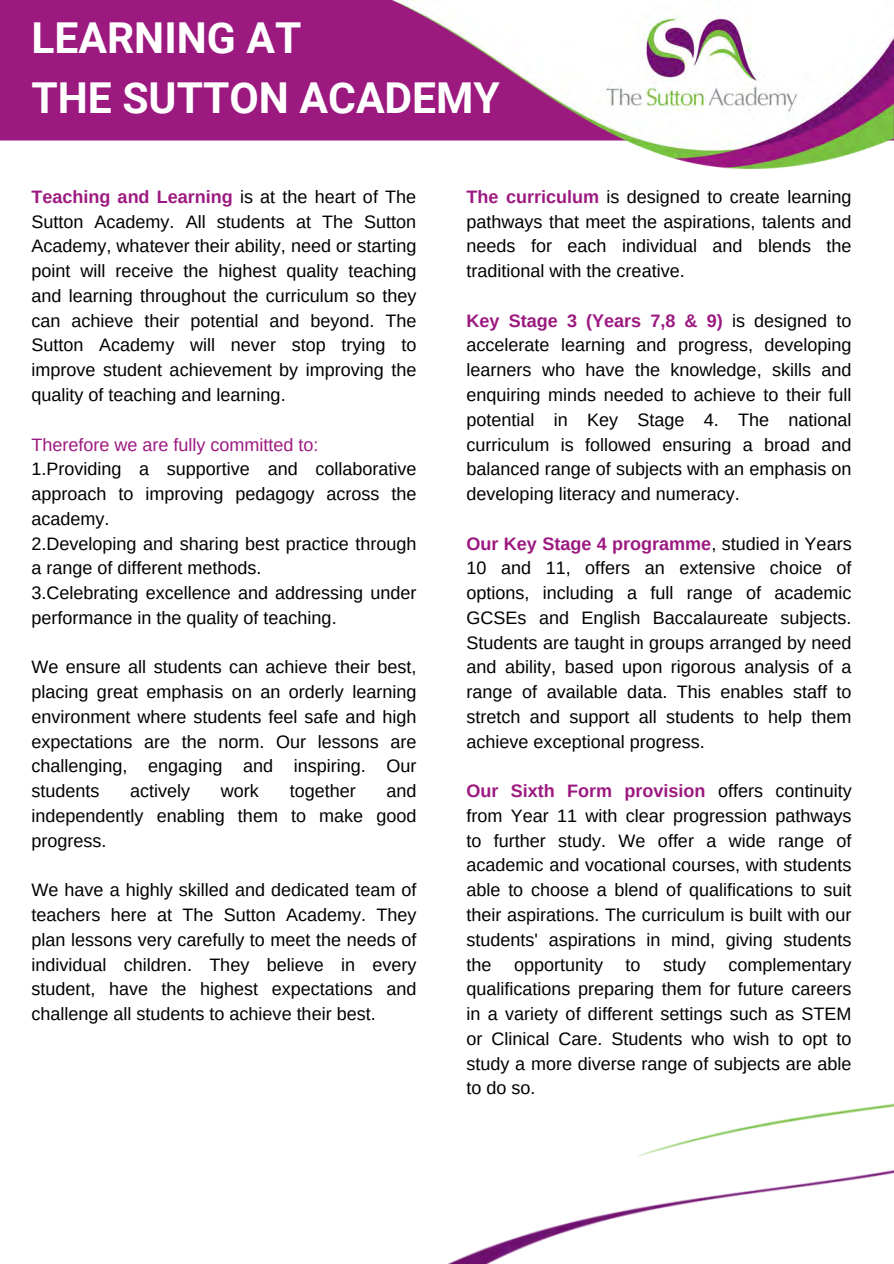
<style>
.page{position:relative;width:894px;height:1264px;background:#fff}
.page>*{position:absolute;margin:0;border:0;box-sizing:border-box;transform-origin:0 0}
.t1{font:700 42.6px/59.7px "Roboto";color:#fff}
.t2{font:18px/24.8px "Arimo";color:#000;text-align:justify}
.t3{font:18px "Arimo";color:#9c1980}
.s1{font-weight:700;color:#9c1980}
</style>
<div class="page">
<div style="left:0;top:0;width:392px;height:140px;background:#9c1980"></div>
<img style="left:449px;top:1103px;width:444px;height:160px">
<img style="left:392px;top:0;width:501px;height:169px">
<h1 class="t1" style="left:31px;top:9px;width:470px">LEARNING AT<br>THE SUTTON ACADEMY</h1>
<p class="t2" style="left:31px;top:184px;width:386px"><span class="s1">Teaching and Learning</span> is at the heart of The Sutton Academy. All students at The Sutton Academy, whatever their ability, need or starting point will receive the highest quality teaching and learning throughout the curriculum so they can achieve their potential and beyond. The Sutton Academy will never stop trying to improve student achievement by improving the quality of teaching and learning.</p>
<p class="t3" style="left:31px;top:434px;width:288px">Therefore we are fully committed to:</p>
<p class="t2" style="left:31px;top:456px;width:386px">1.Providing a supportive and collaborative approach to improving pedagogy across the academy.</p>
<p class="t2" style="left:31px;top:531px;width:386px">2.Developing and sharing best practice through a range of different methods.</p>
<p class="t2" style="left:31px;top:580px;width:386px">3.Celebrating excellence and addressing under performance in the quality of teaching.</p>
<p class="t2" style="left:31px;top:654px;width:386px">We ensure all students can achieve their best, placing great emphasis on an orderly learning environment where students feel safe and high expectations are the norm. Our lessons are challenging, engaging and inspiring. Our students</p>
<p class="t2" style="left:31px;top:778px;width:386px;text-indent:355px">and independently enabling them to make good progress.</p>
<p class="t2" style="left:31px;top:877px;width:386px">We have a highly skilled and dedicated team of teachers here at The Sutton Academy. They plan lessons very carefully to meet the needs of individual children. They believe in every student, have the highest expectations and challenge all students to achieve their best.</p>
<p class="t2" style="left:130px;top:778px;width:61px">actively</p>
<p class="t2" style="left:221px;top:778px;width:39px">work</p>
<p class="t2" style="left:289px;top:778px;width:68px">together</p>
<p class="t2" style="left:466px;top:184px;width:386px"><span class="s1">The curriculum</span> is designed to create learning pathways that meet the aspirations, talents and needs for each individual and blends the traditional with the creative.</p>
<p class="t2" style="left:466px;top:308px;width:386px"><span class="s1">Key Stage 3 (Years 7,8 &amp; 9)</span> is designed to accelerate learning and progress, developing learners who have the knowledge, skills and enquiring minds needed to achieve to their full potential in Key Stage 4. The national curriculum is followed ensuring a broad and balanced range of subjects with an emphasis on developing literacy and numeracy.</p>
<p class="t2" style="left:466px;top:531px;width:386px"><span class="s1">Our Key Stage 4 programme</span>, studied in Years 10 and 11, offers an extensive choice of options, including a full range of academic GCSEs and English Baccalaureate subjects.<br>Students are taught in groups arranged by need and ability, based upon rigorous analysis of a range of available data. This enables staff to stretch and support all students to help them achieve exceptional progress.</p>
<p class="t2" style="left:466px;top:778px;width:386px"><span class="s1">Our Sixth Form provision</span> offers continuity from Year 11 with clear progression pathways to further study. We offer a wide range of academic and vocational courses, with students able to choose a blend of qualifications to suit their aspirations. The curriculum is built with our students' aspirations in mind, giving students the opportunity to study complementary qualifications preparing them for future careers in a variety of different settings such as STEM or Clinical Care. Students who wish to opt to study a more diverse range of subjects are able to do so.</p>
</div>
